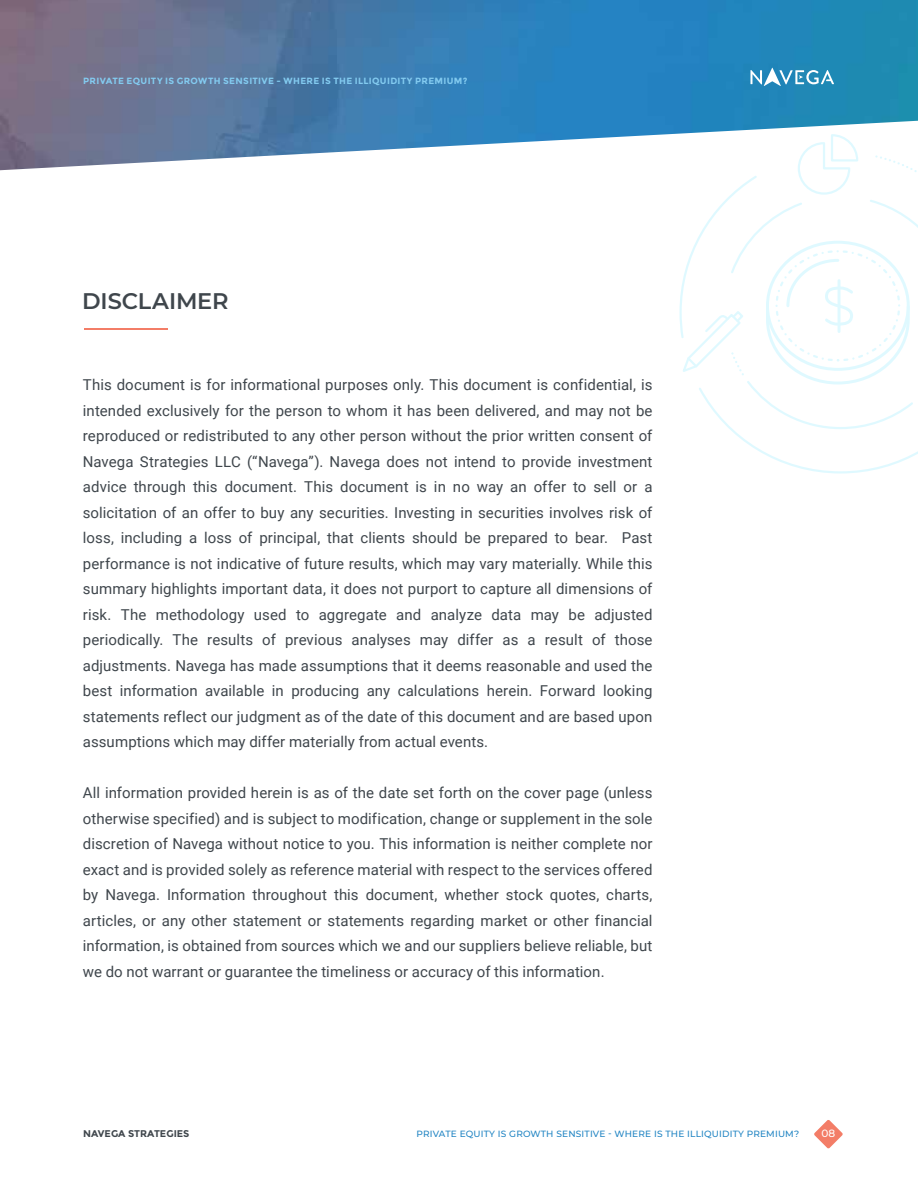
<style>
.page{position:relative;width:918px;height:1188px;background:#fff}
.page>*{position:absolute;margin:0;border:0;box-sizing:border-box;transform-origin:0 0}
.t1{font:600 22.5px "Montserrat";letter-spacing:-.005em;color:#3f464c}
.t2{font:15px/25.5px "Roboto";letter-spacing:.005em;color:#3f464c;text-align:justify}
.t3{font:500 10.5px "Montserrat";color:#fff}
.t4{font:700 9.75px "Montserrat";color:#3f464c}
.t5{font:500 9px "Montserrat";letter-spacing:.02em;color:#2285c3}
.t6{font:700 9px "Montserrat";letter-spacing:.04em;color:#83cbf0}
</style>
<div class="page">
<svg style="left:679px;top:170px;width:239px;height:304px"></svg>
<hr style="left:838px;top:281px;width:3px;height:51px;background:#81e9ff">
<svg style="left:814px;top:1120px;width:29px;height:29px"></svg>
<img style="left:0;top:0;width:918px;height:170px">
<svg style="left:750px;top:68px;width:84px;height:18px"></svg>
<hr style="left:84px;top:328px;width:84px;height:2px;background:#f37d67">
<p class="t6" style="left:83px;top:75px;width:386px">PRIVATE EQUITY IS GROWTH SENSITIVE - WHERE IS THE ILLIQUIDITY PREMIUM?</p>
<h1 class="t1" style="left:82px;top:285px;width:148px">DISCLAIMER</h1>
<p class="t2" style="left:83px;top:372px;width:571px">This document is for informational purposes only. This document is confidential, is intended exclusively for the person to whom it has been delivered, and may not be reproduced or redistributed to any other person without the prior written consent of Navega Strategies LLC (“Navega”). Navega does not intend to provide investment advice through this document. This document is in no way an offer to sell or a solicitation of an offer to buy any securities. Investing in securities involves risk of loss, including a loss of principal, that clients should be prepared to bear. Past performance is not indicative of future results, which may vary materially. While this summary highlights important data, it does not purport to capture all dimensions of risk. The methodology used to aggregate and analyze data may be adjusted periodically. The results of previous analyses may differ as a result of those adjustments. Navega has made assumptions that it deems reasonable and used the best information available in producing any calculations herein. Forward looking statements reflect our judgment as of the date of this document and are based upon assumptions which may differ materially from actual events.</p>
<p class="t2" style="left:83px;top:780px;width:571px">All information provided herein is as of the date set forth on the cover page (unless otherwise specified) and is subject to modification, change or supplement in the sole discretion of Navega without notice to you. This information is neither complete nor exact and is provided solely as reference material with respect to the services offered by Navega. Information throughout this document, whether stock quotes, charts, articles, or any other statement or statements regarding market or other financial information, is obtained from sources which we and our suppliers believe reliable, but we do not warrant or guarantee the timeliness or accuracy of this information.</p>
<p class="t4" style="left:83px;top:1128px;width:108px">NAVEGA STRATEGIES</p>
<p class="t5" style="left:417px;top:1127px;width:384px">PRIVATE EQUITY IS GROWTH SENSITIVE - WHERE IS THE ILLIQUIDITY PREMIUM?</p>
<p class="t3" style="left:821px;top:1126px;width:15px">08</p>
</div>
